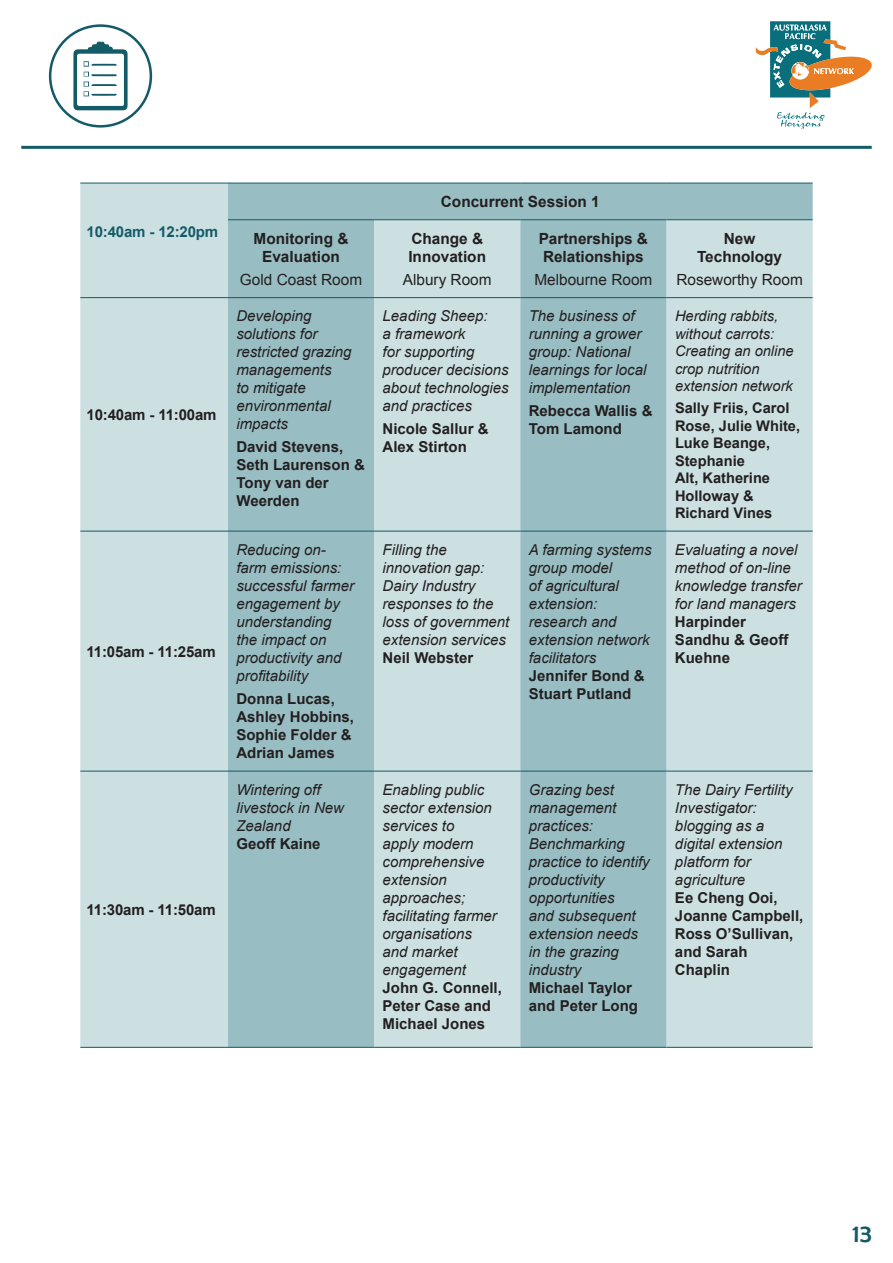
<style>
.page{position:relative;width:893px;height:1263px;background:#fff}
.page>*{position:absolute;margin:0;border:0;box-sizing:border-box;transform-origin:0 0}
.t1{font:25.5px "Berlin Sans FB";color:#145b68}
.t2{font:700 15.3px/18.5px "Arial";color:#231f20;text-align:center}
.t3{font:15.3px "Arial";color:#231f20}
.t4{font:italic 15px/18px "Arial";color:#231f20}
.t5{font:700 15px/18px "Arial";color:#231f20}
.t6{font:700 15px "Arial";letter-spacing:-.01em;color:#145b68}
.t7{font:700 14.7px/17.5px "Arial";color:#231f20}
.t8{font:italic 14.7px/17.5px "Arial";color:#231f20}
</style>
<div class="page">
<svg style="left:756px;top:21px;width:116px;height:108px"></svg>
<hr style="left:21px;top:146px;width:851px;height:3px;background:#145b68">
<div style="left:80px;top:184px;width:148px;height:863px;background:#cce0e2"></div>
<svg style="left:228px;top:184px;width:585px;height:863px;background:#b0cdd1"></svg>
<hr style="left:80px;top:183px;width:148px;height:1px;background:#145b68">
<hr style="left:80px;top:1047px;width:148px;height:1px;background:#145b68">
<hr style="left:228px;top:183px;width:146px;height:1px;background:#145b68">
<hr style="left:374px;top:183px;width:146px;height:1px;background:#145b68">
<hr style="left:520px;top:183px;width:146px;height:1px;background:#145b68">
<hr style="left:666px;top:183px;width:147px;height:1px;background:#145b68">
<hr style="left:374px;top:297px;width:146px;height:1px;background:#145b68">
<hr style="left:374px;top:531px;width:146px;height:1px;background:#145b68">
<hr style="left:80px;top:297px;width:148px;height:1px;background:#145b68">
<hr style="left:80px;top:531px;width:148px;height:1px;background:#145b68">
<hr style="left:80px;top:771px;width:148px;height:1px;background:#145b68">
<hr style="left:228px;top:219px;width:146px;height:1px;background:#145b68">
<hr style="left:228px;top:297px;width:146px;height:1px;background:#145b68">
<hr style="left:228px;top:771px;width:146px;height:1px;background:#145b68">
<hr style="left:228px;top:531px;width:146px;height:1px;background:#145b68">
<hr style="left:228px;top:1047px;width:146px;height:1px;background:#145b68">
<hr style="left:520px;top:219px;width:146px;height:1px;background:#145b68">
<hr style="left:520px;top:297px;width:146px;height:1px;background:#145b68">
<hr style="left:520px;top:771px;width:146px;height:1px;background:#145b68">
<hr style="left:520px;top:531px;width:146px;height:1px;background:#145b68">
<hr style="left:520px;top:1047px;width:146px;height:1px;background:#145b68">
<hr style="left:666px;top:297px;width:147px;height:1px;background:#145b68">
<hr style="left:666px;top:771px;width:147px;height:1px;background:#145b68">
<hr style="left:666px;top:531px;width:147px;height:1px;background:#145b68">
<hr style="left:666px;top:1047px;width:147px;height:1px;background:#145b68">
<hr style="left:374px;top:219px;width:146px;height:1px;background:#145b68">
<hr style="left:666px;top:219px;width:147px;height:1px;background:#145b68">
<hr style="left:374px;top:771px;width:146px;height:1px;background:#145b68">
<hr style="left:374px;top:1047px;width:146px;height:1px;background:#145b68">
<div style="left:49px;top:24px;width:103px;height:104px;border:3px solid #145b68;border-radius:50%"></div>
<svg style="left:73px;top:41px;width:55px;height:69px"></svg>
<p class="t6" style="left:86px;top:221px;width:133px">10:40am - 12:20pm</p>
<p class="t5" style="left:86px;top:406px;width:132px">10:40am - 11:00am</p>
<p class="t5" style="left:86px;top:643px;width:131px">11:05am - 11:25am</p>
<p class="t5" style="left:86px;top:901px;width:131px">11:30am - 11:50am</p>
<p class="t2" style="left:254px;top:230px;width:96px">Monitoring &amp;<br>Evaluation</p>
<p class="t3" style="left:240px;top:269px;width:124px">Gold Coast Room</p>
<p class="t4" style="left:236px;top:307px;width:117px">Developing solutions for restricted grazing managements<br>to mitigate environmental impacts</p>
<p class="t5" style="left:236px;top:438px;width:130px">David Stevens,<br>Seth Laurenson &amp;<br>Tony van der<br>Weerden</p>
<p class="t4" style="left:236px;top:541px;width:119px">Reducing on&shy;farm emissions: successful farmer engagement by understanding the impact on productivity and profitability</p>
<p class="t5" style="left:236px;top:690px;width:119px">Donna Lucas,<br>Ashley Hobbins,<br>Sophie Folder &amp;<br>Adrian James</p>
<p class="t4" style="left:236px;top:781px;width:109px">Wintering off livestock in New<br>Zealand</p>
<p class="t5" style="left:236px;top:835px;width:86px">Geoff Kaine</p>
<p class="t2" style="left:441px;top:193px;width:160px">Concurrent Session 1</p>
<p class="t2" style="left:408px;top:230px;width:79px;text-align:left">Change &amp;<br>Innovation</p>
<p class="t3" style="left:403px;top:269px;width:90px">Albury Room</p>
<p class="t4" style="left:383px;top:307px;width:127px">Leading Sheep:<br>a framework<br>for supporting producer decisions about technologies and practices</p>
<p class="t5" style="left:383px;top:420px;width:107px">Nicole Sallur &amp;<br>Alex Stirton</p>
<p class="t2" style="left:539px;top:230px;width:111px;text-align:left">Partnerships &amp;<br>Relationships</p>
<p class="t3" style="left:534px;top:269px;width:119px">Melbourne Room</p>
<p class="t4" style="left:529px;top:307px;width:119px">The business of running a grower group: National learnings for local implementation</p>
<p class="t5" style="left:529px;top:402px;width:125px">Rebecca Wallis &amp;<br>Tom Lamond</p>
<p class="t4" style="left:383px;top:541px;width:128px">Filling the innovation gap:<br>Dairy Industry responses to the loss of government extension services</p>
<p class="t5" style="left:383px;top:649px;width:92px">Neil Webster</p>
<p class="t4" style="left:529px;top:541px;width:124px">A farming systems group model<br>of agricultural extension: research and extension network facilitators</p>
<p class="t5" style="left:529px;top:667px;width:117px">Jennifer Bond &amp;<br>Stuart Putland</p>
<p class="t4" style="left:383px;top:781px;width:116px">Enabling public sector extension services to<br>apply modern comprehensive extension approaches; facilitating farmer organisations and market engagement</p>
<p class="t5" style="left:383px;top:979px;width:121px">John G. Connell,<br>Peter Case and<br>Michael Jones</p>
<p class="t4" style="left:529px;top:781px;width:122px">Grazing best management practices:<br>Benchmarking practice to identify productivity opportunities<br>and subsequent extension needs in the grazing industry</p>
<p class="t5" style="left:529px;top:979px;width:111px">Michael Taylor and Peter Long</p>
<p class="t2" style="left:697px;top:230px;width:87px">New<br>Technology</p>
<p class="t3" style="left:676px;top:269px;width:128px">Roseworthy Room</p>
<p class="t8" style="left:675px;top:307px;width:120px">Herding rabbits, without carrots:<br>Creating an online crop nutrition extension network</p>
<p class="t7" style="left:675px;top:400px;width:127px">Sally Friis, Carol<br>Rose, Julie White,<br>Luke Beange,<br>Stephanie<br>Alt, Katherine<br>Holloway &amp;<br>Richard Vines</p>
<p class="t4" style="left:675px;top:541px;width:128px">Evaluating a novel method of on-line knowledge transfer for land managers</p>
<p class="t5" style="left:675px;top:613px;width:115px">Harpinder<br>Sandhu &amp; Geoff<br>Kuehne</p>
<p class="t4" style="left:675px;top:781px;width:119px">The Dairy Fertility<br>Investigator: blogging as a digital extension platform for agriculture</p>
<p class="t5" style="left:675px;top:889px;width:130px">Ee Cheng Ooi,<br>Joanne Campbell,<br>Ross O’Sullivan, and Sarah<br>Chaplin</p>
<h1 class="t1" style="left:853px;top:1219px;width:21px">13</h1>
</div>
